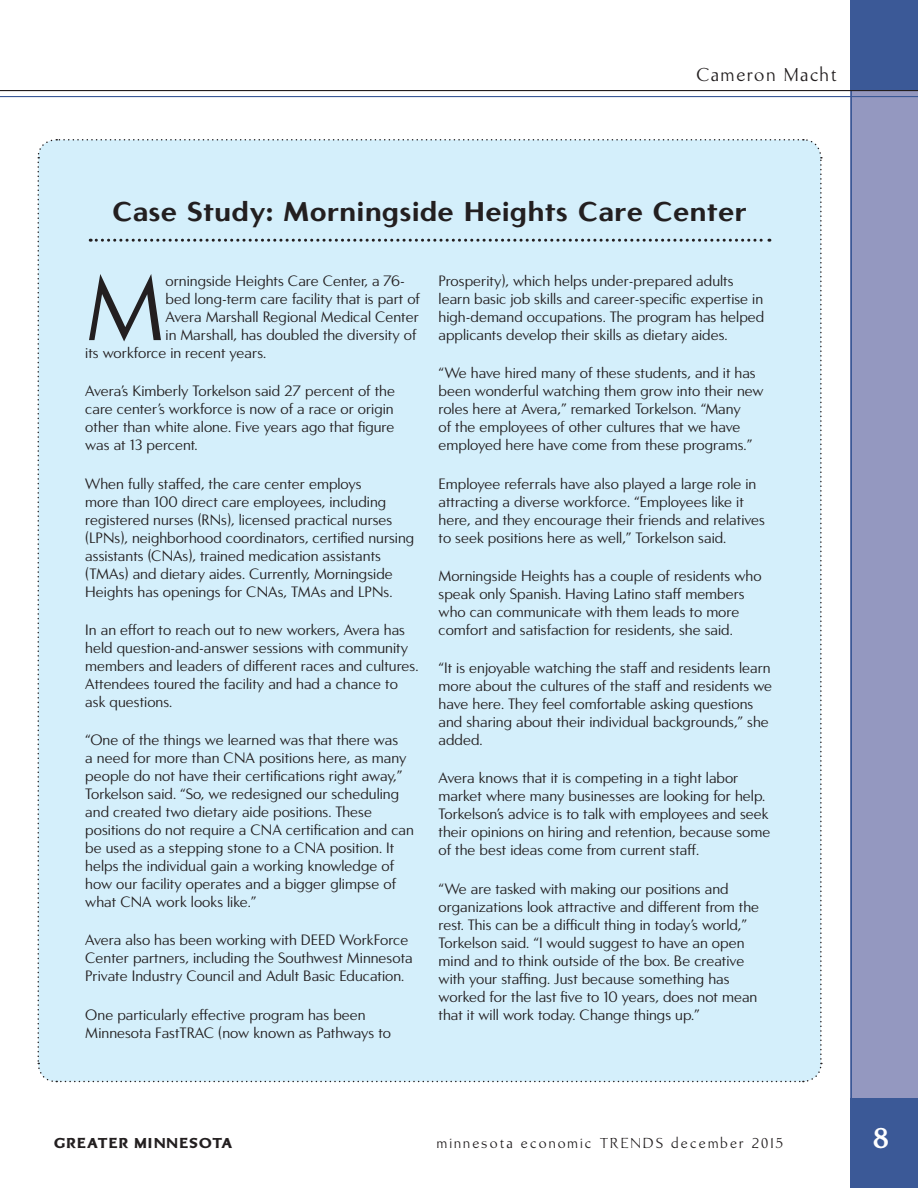
<style>
.page{position:relative;width:918px;height:1188px;background:#fff}
.page>*{position:absolute;margin:0;border:0;box-sizing:border-box;transform-origin:0 0}
.sidebar_body{font:92.1px "Carisma";color:#231f20}
.t1{font:700 30px "Brinar";color:#fff}
.Table_of_Conent{font:700 27px "Carisma";letter-spacing:.025em;color:#231f20}
.Author_s_name_RIGHT{font:19.5px "Brinar";letter-spacing:.1em;color:#231f20}
.sidebar_body-2{font:15px/18px "Carisma";color:#231f20}
.t2{font:15px "Brinar";letter-spacing:.15em;color:#231f20}
.t3{font:900 15px "Brinar";letter-spacing:.1em;color:#231f20}
</style>
<div class="page">
<div style="left:850px;top:90px;width:68px;height:1008px;background:#9498c0"></div>
<div style="left:850px;top:1098px;width:68px;height:90px;background:#3b5997"></div>
<div style="left:850px;top:0;width:68px;height:90px;background:#3b5997"></div>
<hr style="left:850px;top:0;width:2px;height:1188px;background:#3b5997">
<hr style="left:0;top:96px;width:918px;height:1px;background:#3b5997">
<hr style="left:0;top:90px;width:918px;height:1px;background:#231f20">
<div style="left:37px;top:139px;width:785px;height:944px;background:#d4effb"></div>
<p class="Author_s_name_RIGHT" style="left:697px;top:64px;width:142px">Cameron Macht</p>
<p class="Table_of_Conent" style="left:112px;top:196px;width:636px">Case Study: Morningside Heights Care Center</p>
<p class="sidebar_body" style="left:85px;top:257px;width:82px">M</p>
<p class="sidebar_body-2" style="left:166px;top:273px;width:241px">orningside Heights Care Center, a 76-</p>
<p class="sidebar_body-2" style="left:166px;top:291px;width:256px">bed long-term care facility that is part of</p>
<p class="sidebar_body-2" style="left:166px;top:309px;width:255px">Avera Marshall Regional Medical Center</p>
<p class="sidebar_body-2" style="left:166px;top:327px;width:252px">in Marshall, has doubled the diversity of</p>
<p class="sidebar_body-2" style="left:85px;top:345px;width:182px">its workforce in recent years.</p>
<p class="sidebar_body-2" style="left:85px;top:383px;width:311px;text-align:justify">Avera’s Kimberly Torkelson said 27 percent of the care center’s workforce is now of a race or origin other than white alone. Five years ago that figure was at 13 percent.</p>
<p class="sidebar_body-2" style="left:85px;top:475px;width:330px">When fully staffed, the care center employs<br>more than 100 direct care employees, including registered nurses (RNs), licensed practical nurses (LPNs), neighborhood coordinators, certified nursing assistants (CNAs), trained medication assistants (TMAs) and dietary aides. Currently, Morningside Heights has openings for CNAs, TMAs and LPNs.</p>
<p class="sidebar_body-2" style="left:85px;top:621px;width:335px">In an effort to reach out to new workers, Avera has held question-and-answer sessions with community members and leaders of different races and cultures.<br>Attendees toured the facility and had a chance to ask questions.</p>
<p class="sidebar_body-2" style="left:85px;top:732px;width:330px">“One of the things we learned was that there was<br>a need for more than CNA positions here, as many people do not have their certifications right away,” Torkelson said. “So, we redesigned our scheduling and created two dietary aide positions. These positions do not require a CNA certification and can be used as a stepping stone to a CNA position. It helps the individual gain a working knowledge of how our facility operates and a bigger glimpse of what CNA work looks like.”</p>
<p class="sidebar_body-2" style="left:85px;top:932px;width:329px">Avera also has been working with DEED WorkForce<br>Center partners, including the Southwest Minnesota<br>Private Industry Council and Adult Basic Education.</p>
<p class="sidebar_body-2" style="left:85px;top:1006px;width:307px">One particularly effective program has been<br>Minnesota FastTRAC (now known as Pathways to</p>
<p class="sidebar_body-2" style="left:439px;top:273px;width:327px">Prosperity), which helps under-prepared adults learn basic job skills and career-specific expertise in high-demand occupations. The program has helped applicants develop their skills as dietary aides.</p>
<p class="sidebar_body-2" style="left:439px;top:365px;width:327px">“We have hired many of these students, and it has been wonderful watching them grow into their new roles here at Avera,” remarked Torkelson. “Many<br>of the employees of other cultures that we have employed here have come from these programs.”</p>
<p class="sidebar_body-2" style="left:439px;top:475px;width:328px">Employee referrals have also played a large role in attracting a diverse workforce. “Employees like it here, and they encourage their friends and relatives to seek positions here as well,” Torkelson said.</p>
<p class="sidebar_body-2" style="left:439px;top:567px;width:325px">Morningside Heights has a couple of residents who speak only Spanish. Having Latino staff members who can communicate with them leads to more comfort and satisfaction for residents, she said.</p>
<p class="sidebar_body-2" style="left:439px;top:660px;width:335px">“It is enjoyable watching the staff and residents learn more about the cultures of the staff and residents we have here. They feel comfortable asking questions and sharing about their individual backgrounds,” she added.</p>
<p class="sidebar_body-2" style="left:439px;top:770px;width:333px">Avera knows that it is competing in a tight labor market where many businesses are looking for help.<br>Torkelson’s advice is to talk with employees and seek their opinions on hiring and retention, because some of the best ideas come from current staff.</p>
<p class="sidebar_body-2" style="left:439px;top:880px;width:322px">“We are tasked with making our positions and organizations look attractive and different from the rest. This can be a difficult thing in today’s world,” Torkelson said. “I would suggest to have an open mind and to think outside of the box. Be creative with your staffing. Just because something has worked for the last five to 10 years, does not mean that it will work today. Change things up.”</p>
<p class="t3" style="left:54px;top:1134px;width:180px">GREATER MINNESOTA</p>
<p class="t2" style="left:437px;top:1134px;width:348px">minnesota economic TRENDS december 2015</p>
<h2 class="t1" style="left:873px;top:1122px;width:18px">8</h2>
</div>
